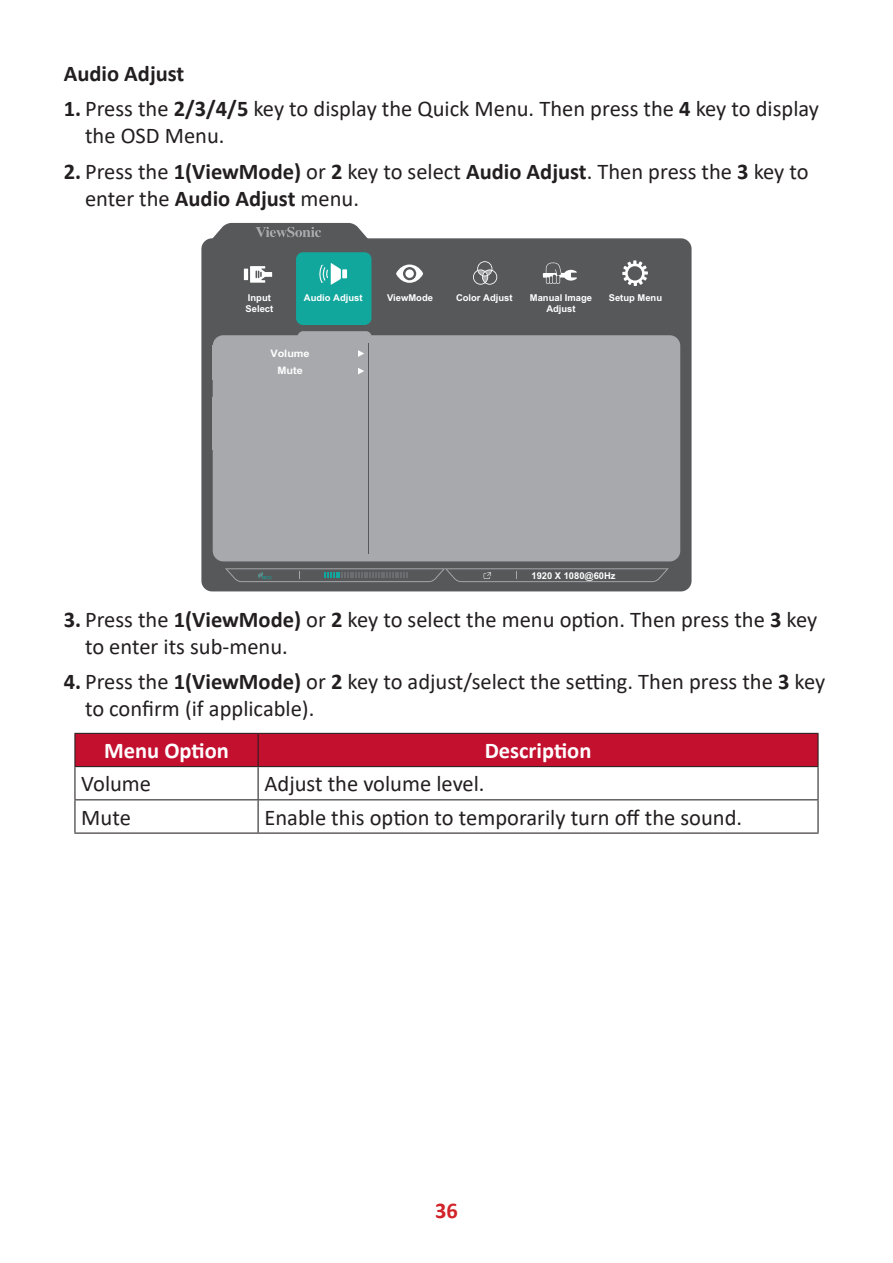
<style>
.page{position:relative;width:893px;height:1263px;background:#fff}
.page>*{position:absolute;margin:0;border:0;box-sizing:border-box;transform-origin:0 0}
.Body{font:22.5px/27px "Calibri";color:#231f20}
.Body-2{font:700 22.5px "Calibri";color:#fff}
.Body-3{font:700 22.5px "Calibri";color:#231f20}
.t1{font:700 22.5px "Calibri";color:#d1232a}
.t2{font:700 10.2px/17.5px "Arial";color:#fff;text-align:center;scale:1.06 1}
.t3{font:700 9.45px/11.2px "Arial";color:#fff}
.t4{font:700 9.3px "Arial";color:#fff}
.s1{font-weight:700}
</style>
<div class="page">
<div style="left:201px;top:238px;width:491px;height:353px;background:#57585a;border-radius:11px"></div>
<svg style="left:298px;top:331px;width:73px;height:4px"></svg>
<div style="left:213px;top:335px;width:467px;height:226px;background:#a8a9ad;border-radius:11px"></div>
<div style="left:296px;top:252px;width:75px;height:73px;background:#12a79d;border-radius:7px"></div>
<svg style="left:358px;top:368px;width:6px;height:6px"></svg>
<svg style="left:358px;top:350px;width:6px;height:7px"></svg>
<hr style="left:368px;top:343px;width:1px;height:211px;background:#57585a">
<svg style="left:225px;top:568px;width:444px;height:14px"></svg>
<svg style="left:208px;top:223px;width:165px;height:16px"></svg>
<svg style="left:622px;top:260px;width:26px;height:26px"></svg>
<svg style="left:396px;top:264px;width:27px;height:19px"></svg>
<div style="left:405px;top:269px;width:9px;height:9px;background:#fff;border-radius:50%"></div>
<svg style="left:543px;top:263px;width:34px;height:21px"></svg>
<hr style="left:244px;top:269px;width:4px;height:11px;background:#fff">
<svg style="left:250px;top:266px;width:22px;height:17px"></svg>
<div style="left:342px;top:269px;width:5px;height:9px;background:#fff"></div>
<svg style="left:319px;top:263px;width:22px;height:22px"></svg>
<svg style="left:473px;top:261px;width:24px;height:24px"></svg>
<div style="left:75px;top:734px;width:742px;height:32px;background:#c3102f"></div>
<hr style="left:74px;top:733px;width:184px;height:1px;background:#231f20">
<hr style="left:74px;top:734px;width:1px;height:32px;background:#231f20">
<hr style="left:258px;top:733px;width:561px;height:1px;background:#231f20">
<hr style="left:258px;top:734px;width:1px;height:32px;background:#231f20">
<hr style="left:817px;top:734px;width:2px;height:32px;background:#231f20">
<hr style="left:74px;top:766px;width:184px;height:1px;background:#231f20">
<hr style="left:74px;top:767px;width:1px;height:32px;background:#231f20">
<hr style="left:258px;top:766px;width:561px;height:1px;background:#231f20">
<hr style="left:258px;top:767px;width:1px;height:32px;background:#231f20">
<hr style="left:817px;top:767px;width:2px;height:32px;background:#231f20">
<hr style="left:74px;top:799px;width:184px;height:1px;background:#231f20">
<hr style="left:74px;top:800px;width:1px;height:32px;background:#231f20">
<hr style="left:258px;top:799px;width:561px;height:1px;background:#231f20">
<hr style="left:258px;top:800px;width:1px;height:32px;background:#231f20">
<hr style="left:817px;top:800px;width:2px;height:32px;background:#231f20">
<hr style="left:74px;top:832px;width:184px;height:2px;background:#231f20">
<hr style="left:258px;top:832px;width:561px;height:2px;background:#231f20">
<p class="Body-3" style="left:64px;top:57px;width:122px">Audio Adjust</p>
<p class="Body" style="left:85px;top:95px;width:736px;text-indent:-21px"><span class="s1">1.</span> Press the <span class="s1">2/3/4/5</span> key to display the Quick Menu. Then press the <span class="s1">4</span> key to display the OSD Menu.</p>
<p class="Body" style="left:85px;top:157px;width:725px;text-indent:-21px"><span class="s1">2.</span> Press the <span class="s1">1(ViewMode)</span> or <span class="s1">2</span> key to select <span class="s1">Audio Adjust</span>. Then press the <span class="s1">3</span> key to enter the <span class="s1">Audio Adjust</span> menu.</p>
<p class="t3" style="left:245px;top:292px;width:29px">Input<br>Select</p>
<p class="t3" style="left:304px;top:292px;width:60px">Audio Adjust</p>
<p class="t2" style="left:270px;top:344px;width:39px">Volume<br>Mute</p>
<p class="t3" style="left:387px;top:292px;width:47px">ViewMode</p>
<p class="t3" style="left:456px;top:292px;width:58px">Color Adjust</p>
<p class="t3" style="left:530px;top:292px;width:64px">Manual Image</p>
<p class="t3" style="left:609px;top:292px;width:55px">Setup Menu</p>
<p class="t3" style="left:546px;top:303px;width:31px">Adjust</p>
<p class="t4" style="left:531px;top:569px;width:86px">1920 X 1080@60Hz</p>
<p class="Body" style="left:85px;top:605px;width:734px;text-indent:-21px"><span class="s1">3.</span> Press the <span class="s1">1(ViewMode)</span> or <span class="s1">2</span> key to select the menu option. Then press the <span class="s1">3</span> key to enter its sub-menu.</p>
<p class="Body" style="left:85px;top:668px;width:742px;text-indent:-21px"><span class="s1">4.</span> Press the <span class="s1">1(ViewMode)</span> or <span class="s1">2</span> key to adjust/select the setting. Then press the <span class="s1">3</span> key to confirm (if applicable).</p>
<p class="Body-2" style="left:104px;top:735px;width:126px">Menu Option</p>
<p class="Body-2" style="left:485px;top:735px;width:108px">Description</p>
<p class="Body" style="left:81px;top:770px;width:71px">Volume</p>
<p class="Body" style="left:264px;top:770px;width:222px">Adjust the volume level.</p>
<p class="Body" style="left:81px;top:803px;width:51px">Mute</p>
<p class="Body" style="left:264px;top:803px;width:479px">Enable this option to temporarily turn off the sound.</p>
<p class="t1" style="left:435px;top:1194px;width:24px">36</p>
</div>
